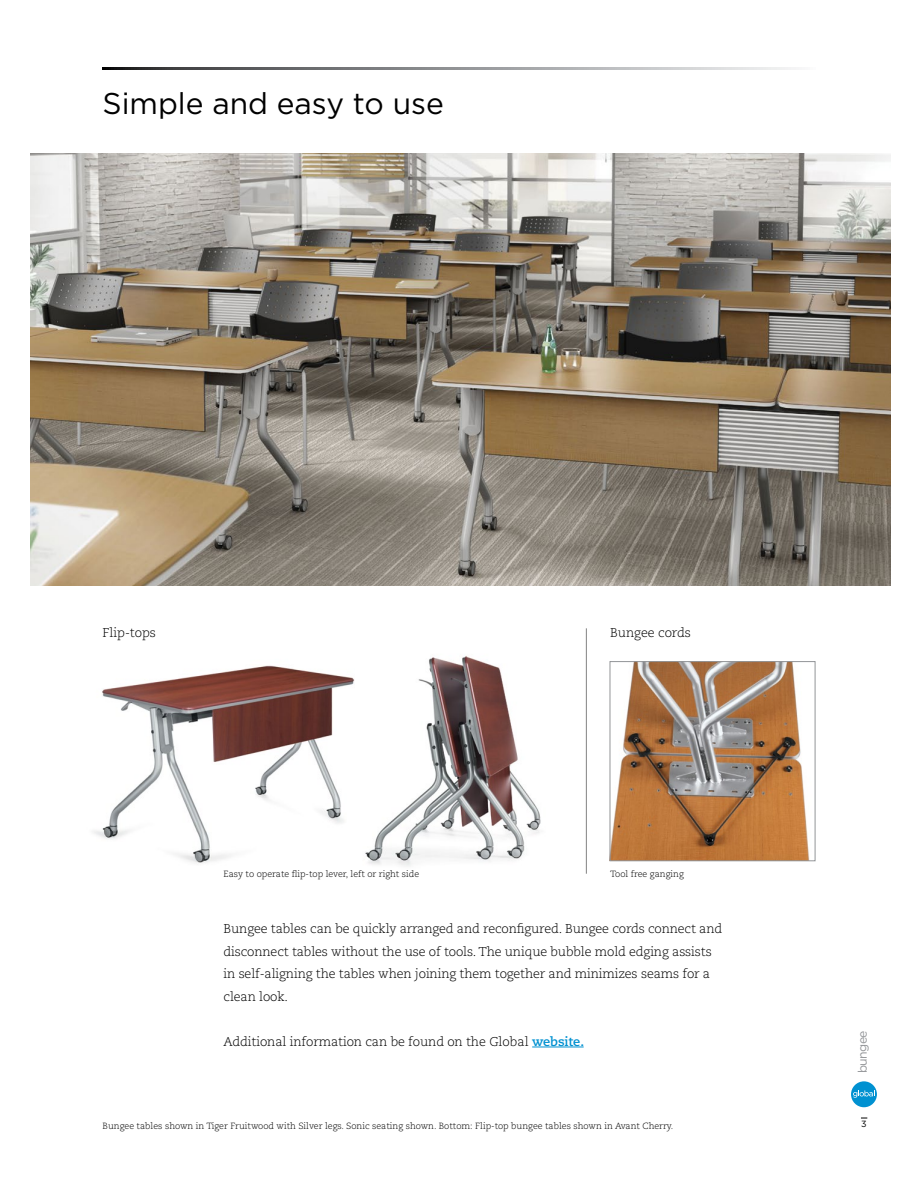
<style>
.page{position:relative;width:918px;height:1188px;background:#fff}
.page>*{position:absolute;margin:0;border:0;box-sizing:border-box;transform-origin:0 0}
.t1{font:30px "Gotham";color:#000}
.t2{font:300 12.75px/22.5px "Caecilia LT Std";letter-spacing:-.01em;color:#000}
.t3{font:12.3px "Gotham";letter-spacing:-.05em;color:#939598}
.t4{font:300 9px "Caecilia LT Std";color:#000}
.t5{font:9px "Gotham";color:#000}
.s1{font-weight:700;color:#0091d1}
</style>
<div class="page">
<img style="left:612px;top:663px;width:198px;height:196px">
<div style="left:610px;top:661px;width:205px;height:200px;border:1px solid #939598"></div>
<img style="left:93px;top:665px;width:262px;height:198px">
<img style="left:365px;top:656px;width:176px;height:210px">
<img style="left:30px;top:153px;width:861px;height:432px">
<div style="left:851px;top:1081px;width:26px;height:26px;background:#0091d1;border-radius:50%"></div>
<svg style="left:853px;top:1090px;width:22px;height:8px"></svg>
<svg style="left:103px;top:68px;width:693px;height:1px"></svg>
<hr style="left:532px;top:1047px;width:52px;height:1px;background:#0091d1">
<hr style="left:586px;top:628px;width:1px;height:246px;background:#000">
<h1 class="t1" style="left:103px;top:84px;width:343px">Simple and easy to use</h1>
<p class="t2" style="left:103px;top:622px;width:55px">Flip-tops</p>
<p class="t2" style="left:610px;top:622px;width:82px">Bungee cords</p>
<p class="t4" style="left:224px;top:869px;width:197px">Easy to operate flip-top lever, left or right side</p>
<p class="t4" style="left:610px;top:869px;width:75px">Tool free ganging</p>
<p class="t2" style="left:224px;top:918px;width:500px">Bungee tables can be quickly arranged and reconfigured. Bungee cords connect and disconnect tables without the use of tools. The unique bubble mold edging assists in self-aligning the tables when joining them together and minimizes seams for a clean look.</p>
<p class="t2" style="left:224px;top:1030px;width:362px">Additional information can be found on the Global <span class="s1">website.</span></p>
<p class="t4" style="left:103px;top:1120px;width:572px">Bungee tables shown in Tiger Fruitwood with Silver legs. Sonic seating shown. Bottom: Flip-top bungee tables shown in Avant Cherry.</p>
<p class="t3" style="left:854px;top:1073px;width:44px;rotate:-90deg">bungee</p>
<p class="t5" style="left:861px;top:1119px;width:7px">3</p>
</div>
